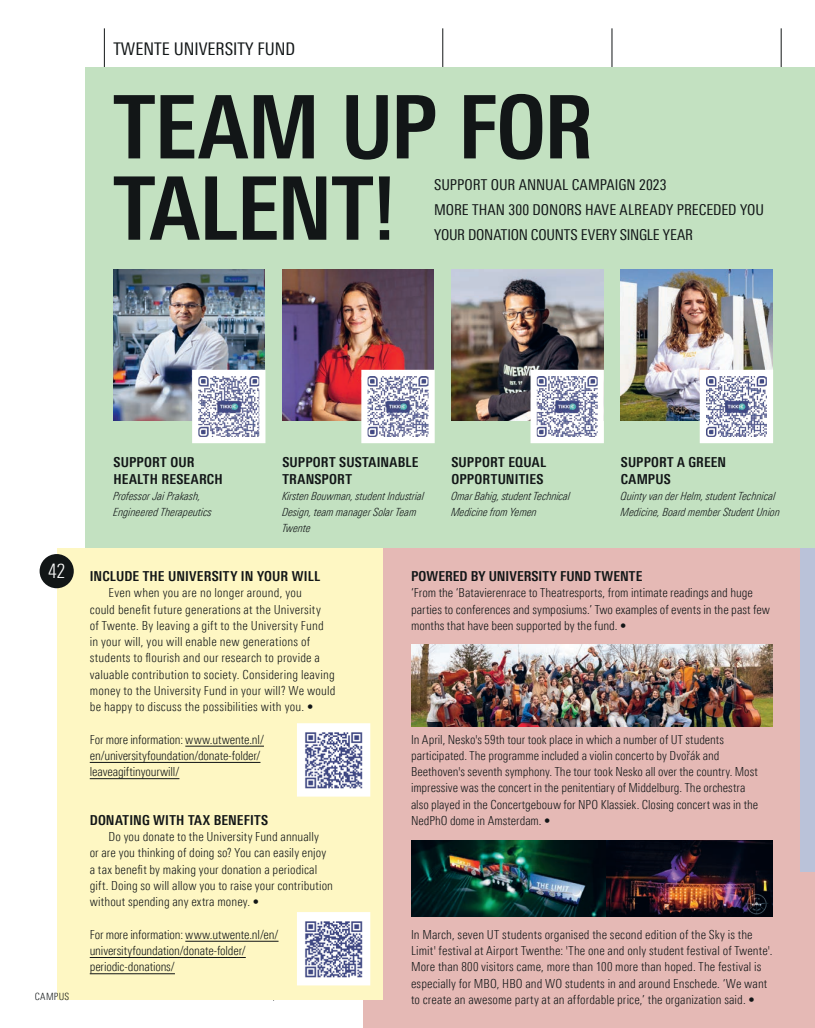
<style>
.page{position:relative;width:815px;height:1028px;background:#fff}
.page>*{position:absolute;margin:0;border:0;box-sizing:border-box;transform-origin:0 0}
.t1{font:700 87.5px/81.2px "Linotype Univers 620 Cn";letter-spacing:-.01em;color:#121617}
.t2{font:17.5px "Linotype Univers 420 Cn";color:#121617}
.t3{font:15px/25px "Linotype Univers 420 Cn";letter-spacing:-.005em;color:#121617}
.t4{font:700 13.75px/16.2px "Linotype Univers 620 Cn";letter-spacing:.01em;color:#121617}
.t5{font:300 12.5px/16.2px "Linotype Univers 320 Cn";letter-spacing:.005em;color:#121617}
.t6{font:300 12.5px/16.2px "Linotype Univers 320 Cn";letter-spacing:-.015em;color:#121617}
.t7{font:11.25px/16.2px "Linotype Univers 321 Cn Lt It";letter-spacing:.005em;color:#121617}
.t8{font:300 10px "Linotype Univers 320 Cn";letter-spacing:.025em;color:#121617}
</style>
<div class="page">
<hr style="left:104px;top:28px;width:1px;height:971px;background:#121617">
<hr style="left:443px;top:28px;width:1px;height:972px;background:#121617">
<hr style="left:273px;top:28px;width:1px;height:972px;background:#121617">
<hr style="left:612px;top:28px;width:1px;height:972px;background:#121617">
<hr style="left:781px;top:28px;width:1px;height:972px;background:#121617">
<div style="left:265px;top:28px;width:104px;height:120px;background:#fff"></div>
<div style="left:85px;top:67px;width:730px;height:535px;background:#c3e1c1"></div>
<div style="left:363px;top:548px;width:452px;height:480px;background:#e5b9b5"></div>
<div style="left:57px;top:548px;width:326px;height:451px;background:#fef7c3"></div>
<div style="left:801px;top:548px;width:14px;height:324px;background:#bac2d9"></div>
<img style="left:113px;top:269px;width:152px;height:152px">
<img style="left:451px;top:269px;width:152px;height:152px">
<img style="left:282px;top:269px;width:152px;height:152px">
<img style="left:621px;top:269px;width:151px;height:152px">
<svg style="left:189px;top:367px;width:77px;height:77px;background:#c2c6d4"></svg>
<svg style="left:297px;top:723px;width:74px;height:74px;background:#c4c6d7"></svg>
<svg style="left:297px;top:912px;width:74px;height:74px;background:#c0c3d5"></svg>
<svg style="left:358px;top:367px;width:77px;height:77px;background:#c8c2cf"></svg>
<svg style="left:527px;top:367px;width:77px;height:77px;background:#bfc2d0"></svg>
<svg style="left:697px;top:367px;width:76px;height:77px;background:#c6c9d7"></svg>
<div style="left:40px;top:554px;width:34px;height:34px;background:#121617;border-radius:50%"></div>
<hr style="left:185px;top:746px;width:79px;height:1px;background:#121617">
<hr style="left:90px;top:762px;width:170px;height:1px;background:#121617">
<hr style="left:90px;top:778px;width:89px;height:1px;background:#121617">
<hr style="left:185px;top:941px;width:94px;height:1px;background:#121617">
<hr style="left:90px;top:957px;width:156px;height:1px;background:#121617">
<hr style="left:90px;top:973px;width:85px;height:1px;background:#121617">
<img style="left:411px;top:644px;width:361px;height:82px">
<img style="left:411px;top:840px;width:361px;height:76px">
<h2 class="t2" style="left:113px;top:39px;width:184px">TWENTE UNIVERSITY FUND</h2>
<h1 class="t1" style="left:113px;top:86px;width:482px">TEAM UP FOR<br>TALENT!</h1>
<p class="t3" style="left:434px;top:172px;width:332px">SUPPORT OUR ANNUAL CAMPAIGN 2023<br>MORE THAN 300 DONORS HAVE ALREADY PRECEDED YOU<br>YOUR DONATION COUNTS EVERY SINGLE YEAR</p>
<p class="t4" style="left:114px;top:454px;width:111px">SUPPORT OUR<br>HEALTH RESEARCH</p>
<p class="t7" style="left:114px;top:487px;width:100px">Professor Jai Prakash,<br>Engineered Therapeutics</p>
<p class="t4" style="left:282px;top:454px;width:138px">SUPPORT SUSTAINABLE<br>TRANSPORT</p>
<p class="t7" style="left:282px;top:487px;width:143px">Kirsten Bouwman, student Industrial<br>Design, team manager Solar Team<br>Twente</p>
<p class="t4" style="left:451px;top:454px;width:96px">SUPPORT EQUAL<br>OPPORTUNITIES</p>
<p class="t7" style="left:451px;top:487px;width:120px">Omar Bahig, student Technical<br>Medicine from Yemen</p>
<p class="t4" style="left:621px;top:454px;width:107px">SUPPORT A GREEN<br>CAMPUS</p>
<p class="t7" style="left:621px;top:487px;width:161px">Quinty van der Helm, student Technical<br>Medicine, Board member Student Union</p>
<p class="t4" style="left:48px;top:568px;width:274px"><sup>42</sup> INCLUDE THE UNIVERSITY IN YOUR WILL</p>
<p class="t5" style="left:90px;top:585px;width:247px;text-indent:19px">Even when you are no longer around, you<br>could benefit future generations at the University<br>of Twente. By leaving a gift to the University Fund<br>in your will, you will enable new generations of students to flourish and our research to provide a valuable contribution to society. Considering leaving money to the University Fund in your will? We would be happy to discuss the possibilities with you. •</p>
<p class="t6" style="left:90px;top:731px;width:176px">For more information: www.utwente.nl/ en/universityfoundation/donate-folder/ leaveagiftinyourwill/</p>
<p class="t4" style="left:90px;top:811px;width:180px">DONATING WITH TAX BENEFITS</p>
<p class="t5" style="left:90px;top:828px;width:245px;text-indent:19px">Do you donate to the University Fund annually<br>or are you thinking of doing so? You can easily enjoy a tax benefit by making your donation a periodical gift. Doing so will allow you to raise your contribution without spending any extra money. •</p>
<p class="t6" style="left:90px;top:926px;width:190px">For more information: www.utwente.nl/en/ universityfoundation/donate-folder/ periodic-donations/</p>
<p class="t8" style="left:35px;top:990px;width:36px">CAMPUS</p>
<p class="t4" style="left:411px;top:568px;width:233px">POWERED BY UNIVERSITY FUND TWENTE</p>
<p class="t5" style="left:411px;top:585px;width:361px">‘From the ‘Batavierenrace to Theatresports, from intimate readings and huge parties to conferences and symposiums.’ Two examples of events in the past few months that have been supported by the fund. •</p>
<p class="t5" style="left:411px;top:731px;width:349px">In April, Nesko's 59th tour took place in which a number of UT students participated. The programme included a violin concerto by Dvořák and Beethoven's seventh symphony. The tour took Nesko all over the country. Most impressive was the concert in the penitentiary of Middelburg. The orchestra also played in the Concertgebouw for NPO Klassiek. Closing concert was in the NedPhO dome in Amsterdam. •</p>
<p class="t5" style="left:411px;top:926px;width:363px">In March, seven UT students organised the second edition of the Sky is the Limit' festival at Airport Twenthe: 'The one and only student festival of Twente'.<br>More than 800 visitors came, more than 100 more than hoped. The festival is especially for MBO, HBO and WO students in and around Enschede. ‘We want to create an awesome party at an affordable price,’ the organization said. •</p>
</div>
